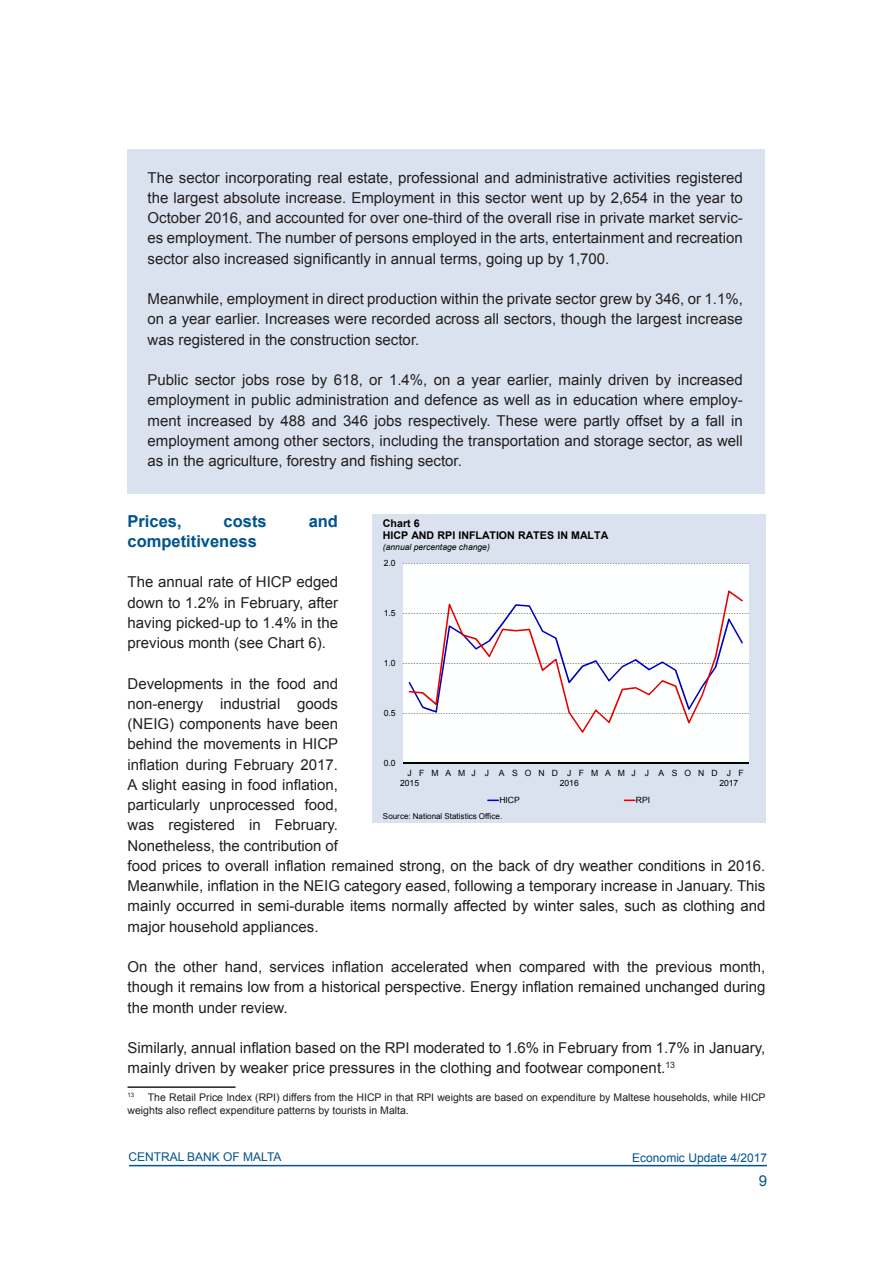
<style>
.page{position:relative;width:893px;height:1263px;background:#fff}
.page>*{position:absolute;margin:0;border:0;box-sizing:border-box;transform-origin:0 0}
.QR_Subhead_Level_1{font:700 16.5px "Arial";color:#00538d}
.QR_Normal_Text{font:15px/20.2px "Arial";color:#231f20;text-align:justify}
.t1{font:15px "Arial";color:#00538d}
.t2{font:12px "Arial";color:#00538d}
.t3{font:700 10.65px/12.3px "Arial";color:#000}
.QR_Footnote{font:10.5px/13.5px "Arial";color:#231f20}
.t4{font:8.55px/9.9px "Arial";letter-spacing:.74em;color:#000;text-align:center}
.t5{font:italic 8.55px "Arial";letter-spacing:-.005em;color:#000}
.t6{font:8.55px/9.9px "Arial";letter-spacing:.805em;color:#000}
.t7{font:8.55px/9.9px "Arial";letter-spacing:.795em;color:#000}
.t8{font:8.1px "Arial";color:#000}
.QR_Footnote-2{font:6.15px "Arial";color:#231f20}
</style>
<div class="page">
<hr style="left:129px;top:1165px;width:638px;height:1px;background:#00538d">
<div style="left:128px;top:149px;width:637px;height:344px;background:#dbe2ef"></div>
<hr style="left:128px;top:1086px;width:108px;height:2px;background:#231f20">
<div style="left:372px;top:514px;width:393px;height:309px;background:#dbe2ef"></div>
<div style="left:403px;top:564px;width:346px;height:199px;background:#feffff"></div>
<svg style="left:403px;top:563px;width:346px;height:129px"></svg>
<hr style="left:403px;top:763px;width:346px;height:1px;background:#000">
<svg style="left:409px;top:590px;width:334px;height:143px"></svg>
<svg style="left:487px;top:799px;width:12px;height:2px"></svg>
<svg style="left:624px;top:799px;width:12px;height:2px"></svg>
<p class="QR_Normal_Text" style="left:148px;top:167px;width:597px">The sector incorporating real estate, professional and administrative activities registered the largest absolute increase. Employment in this sector went up by 2,654 in the year to October 2016, and accounted for over one-third of the overall rise in private market servic&shy;es employment. The number of persons employed in the arts, entertainment and recreation sector also increased significantly in annual terms, going up by 1,700.</p>
<p class="QR_Normal_Text" style="left:148px;top:289px;width:597px">Meanwhile, employment in direct production within the private sector grew by 346, or 1.1%, on a year earlier. Increases were recorded across all sectors, though the largest increase was registered in the construction sector.</p>
<p class="QR_Normal_Text" style="left:148px;top:370px;width:597px">Public sector jobs rose by 618, or 1.4%, on a year earlier, mainly driven by increased employment in public administration and defence as well as in education where employ&shy;ment increased by 488 and 346 jobs respectively. These were partly offset by a fall in employment among other sectors, including the transportation and storage sector, as well as in the agriculture, forestry and fishing sector.</p>
<p class="QR_Subhead_Level_1" style="left:128px;top:510px;width:56px">Prices,</p>
<p class="QR_Subhead_Level_1" style="left:224px;top:510px;width:45px">costs</p>
<p class="QR_Subhead_Level_1" style="left:309px;top:510px;width:31px">and</p>
<p class="QR_Subhead_Level_1" style="left:128px;top:530px;width:131px">competitiveness</p>
<p class="QR_Normal_Text" style="left:128px;top:572px;width:212px">The annual rate of HICP edged down to 1.2% in February, after having picked-up to 1.4% in the previous month (see Chart 6).</p>
<p class="QR_Normal_Text" style="left:128px;top:673px;width:639px;text-align:left">Developments in the food and<br>non-energy industrial goods<br>(NEIG) components have been<br>behind the movements in HICP<br>inflation during February 2017.<br>A slight easing in food inflation,<br>particularly unprocessed food,<br>was registered in February.<br>Nonetheless, the contribution of<br>food prices to overall inflation remained strong, on the back of dry weather conditions in 2016.<br>Meanwhile, inflation in the NEIG category eased, following a temporary increase in January. This mainly occurred in semi-durable items normally affected by winter sales, such as clothing and major household appliances.</p>
<p class="QR_Normal_Text" style="left:128px;top:957px;width:639px">On the other hand, services inflation accelerated when compared with the previous month, though it remains low from a historical perspective. Energy inflation remained unchanged during the month under review.</p>
<p class="QR_Normal_Text" style="left:128px;top:1038px;width:639px">Similarly, annual inflation based on the RPI moderated to 1.6% in February from 1.7% in January, mainly driven by weaker price pressures in the clothing and footwear component.<sup>13</sup></p>
<p class="QR_Footnote-2" style="left:128px;top:1091px;width:8px">13</p>
<p class="t3" style="left:383px;top:518px;width:227px">Chart 6<br>HICP AND RPI INFLATION RATES IN MALTA</p>
<p class="t5" style="left:383px;top:541px;width:108px">(annual percentage change)</p>
<p class="t4" style="left:384px;top:558px;width:13px">2.0</p>
<p class="t4" style="left:384px;top:608px;width:13px">1.5</p>
<p class="t4" style="left:384px;top:658px;width:13px">1.0</p>
<p class="t4" style="left:384px;top:708px;width:13px">0.5</p>
<p class="t4" style="left:384px;top:758px;width:13px">0.0</p>
<p class="t4" style="left:400px;top:768px;width:20px">J<br>2015</p>
<p class="t6" style="left:560px;top:768px;width:20px;text-indent:-141px">FMAMJ J ASOND J<br>2016</p>
<p class="t7" style="left:719px;top:768px;width:20px;text-indent:-141px">FMAMJ J ASOND J<br>2017</p>
<p class="t4" style="left:738px;top:768px;width:7px">F</p>
<p class="t4" style="left:499px;top:795px;width:22px">HICP</p>
<p class="t4" style="left:636px;top:795px;width:16px">RPI</p>
<p class="t8" style="left:383px;top:811px;width:121px">Source: National Statistics Office.</p>
<p class="QR_Footnote" style="left:128px;top:1090px;width:640px;text-indent:20px">The Retail Price Index (RPI) differs from the HICP in that RPI weights are based on expenditure by Maltese households, while HICP weights also reflect expenditure patterns by tourists in Malta.</p>
<p class="t2" style="left:128px;top:1149px;width:155px">CENTRAL BANK OF MALTA</p>
<p class="t2" style="left:632px;top:1150px;width:136px">Economic Update 4/2017</p>
<p class="t1" style="left:759px;top:1171px;width:10px">9</p>
</div>
